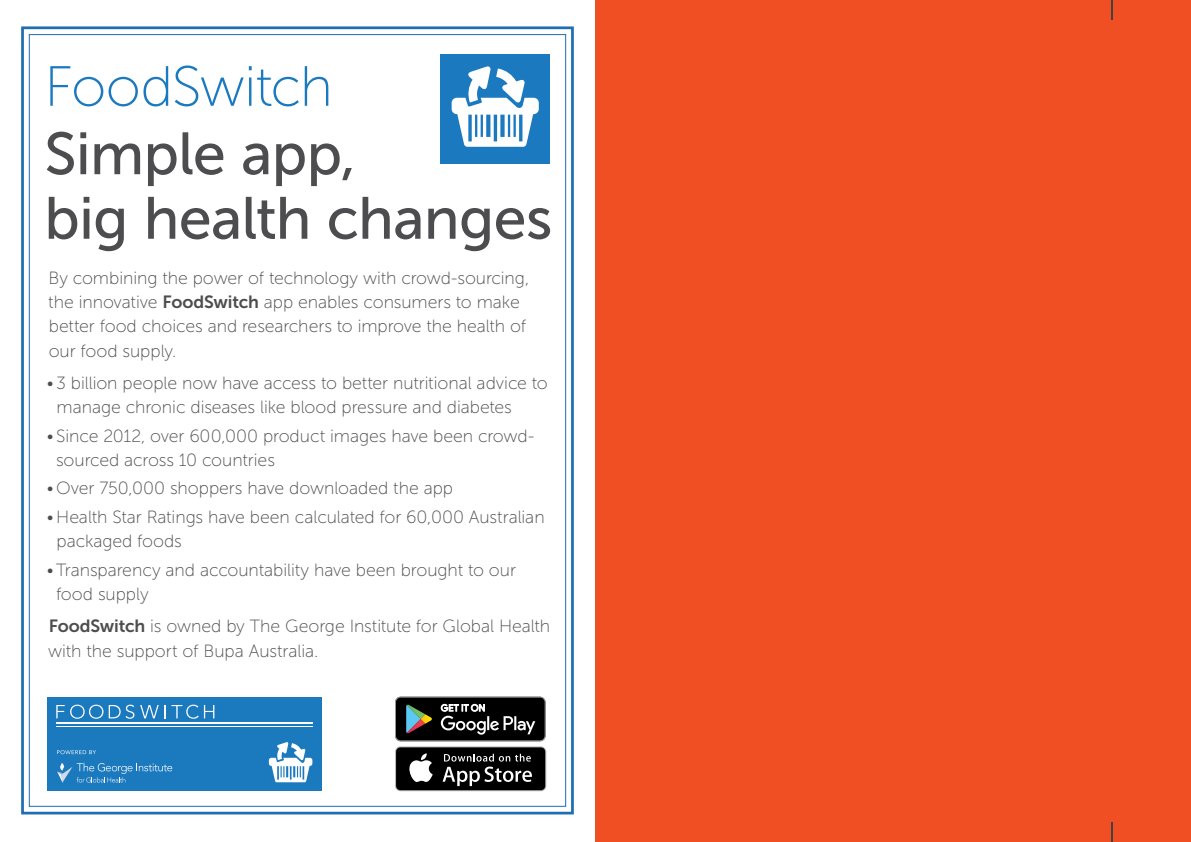
<style>
.page{position:relative;width:1191px;height:842px;background:#fff}
.page>*{position:absolute;margin:0;border:0;box-sizing:border-box;transform-origin:0 0}
.t1{font:59.3px/64.5px "Museo Sans 500";letter-spacing:-.01em;color:#4d4d4f}
.t2{font:56.6px "Museo Sans 100";letter-spacing:-.03em;color:#1a79bf}
.t3{font:17.6px/24.4px "Museo Sans 100";letter-spacing:-.005em;color:#4d4d4f}
.s1{font-family:"Museo Sans 700"}
</style>
<div class="page">
<div style="left:595px;top:0;width:596px;height:842px;background:#f04e23"></div>
<div style="left:21px;top:26px;width:553px;height:788px;border:3px solid #1d6eb3"></div>
<div style="left:440px;top:54px;width:110px;height:109px;background:#1a79bf"></div>
<svg style="left:451px;top:66px;width:88px;height:81px"></svg>
<div style="left:47px;top:697px;width:275px;height:93px;background:#1b79be"></div>
<hr style="left:56px;top:722px;width:256px;height:2px;background:#fff">
<hr style="left:56px;top:726px;width:256px;height:1px;background:#fff">
<svg style="left:56px;top:705px;width:47px;height:14px"></svg>
<svg style="left:109px;top:705px;width:25px;height:14px"></svg>
<svg style="left:140px;top:705px;width:74px;height:14px"></svg>
<svg style="left:57px;top:750px;width:39px;height:4px"></svg>
<svg style="left:269px;top:742px;width:43px;height:40px"></svg>
<svg style="left:57px;top:763px;width:115px;height:19px"></svg>
<svg style="left:395px;top:697px;width:150px;height:44px;background:#2a2c2b"></svg>
<svg style="left:395px;top:746px;width:151px;height:45px"></svg>
<div style="left:396px;top:747px;width:149px;height:43px;background:#000;border-radius:4px"></div>
<svg style="left:409px;top:753px;width:24px;height:29px"></svg>
<svg style="left:442px;top:754px;width:90px;height:32px"></svg>
<hr style="left:1110px;top:822px;width:2px;height:20px;background:#414042">
<hr style="left:1110px;top:0;width:2px;height:20px;background:#414042">
<h2 class="t2" style="left:44px;top:56px;width:290px">FoodSwitch</h2>
<h1 class="t1" style="left:44px;top:122px;width:509px">Simple app,<br>big health changes</h1>
<p class="t3" style="left:48px;top:265px;width:482px">By combining the power of technology with crowd-sourcing, the innovative <span class="s1">FoodSwitch</span> app enables consumers to make better food choices and researchers to improve the health of our food supply.</p>
<p class="t3" style="left:56px;top:371px;width:493px;text-indent:-10px">• 3 billion people now have access to better nutritional advice to manage chronic diseases like blood pressure and diabetes</p>
<p class="t3" style="left:56px;top:424px;width:480px;text-indent:-9px">• Since 2012, over 600,000 product images have been crowd&shy;sourced across 10 countries</p>
<p class="t3" style="left:47px;top:476px;width:408px">• Over 750,000 shoppers have downloaded the app</p>
<p class="t3" style="left:56px;top:505px;width:490px;text-indent:-10px">• Health Star Ratings have been calculated for 60,000 Australian packaged foods</p>
<p class="t3" style="left:56px;top:557px;width:461px;text-indent:-9px">• Transparency and accountability have been brought to our food supply</p>
<p class="t3" style="left:48px;top:614px;width:503px"><span class="s1">FoodSwitch</span> is owned by The George Institute for Global Health with the support of Bupa Australia.</p>
</div>
